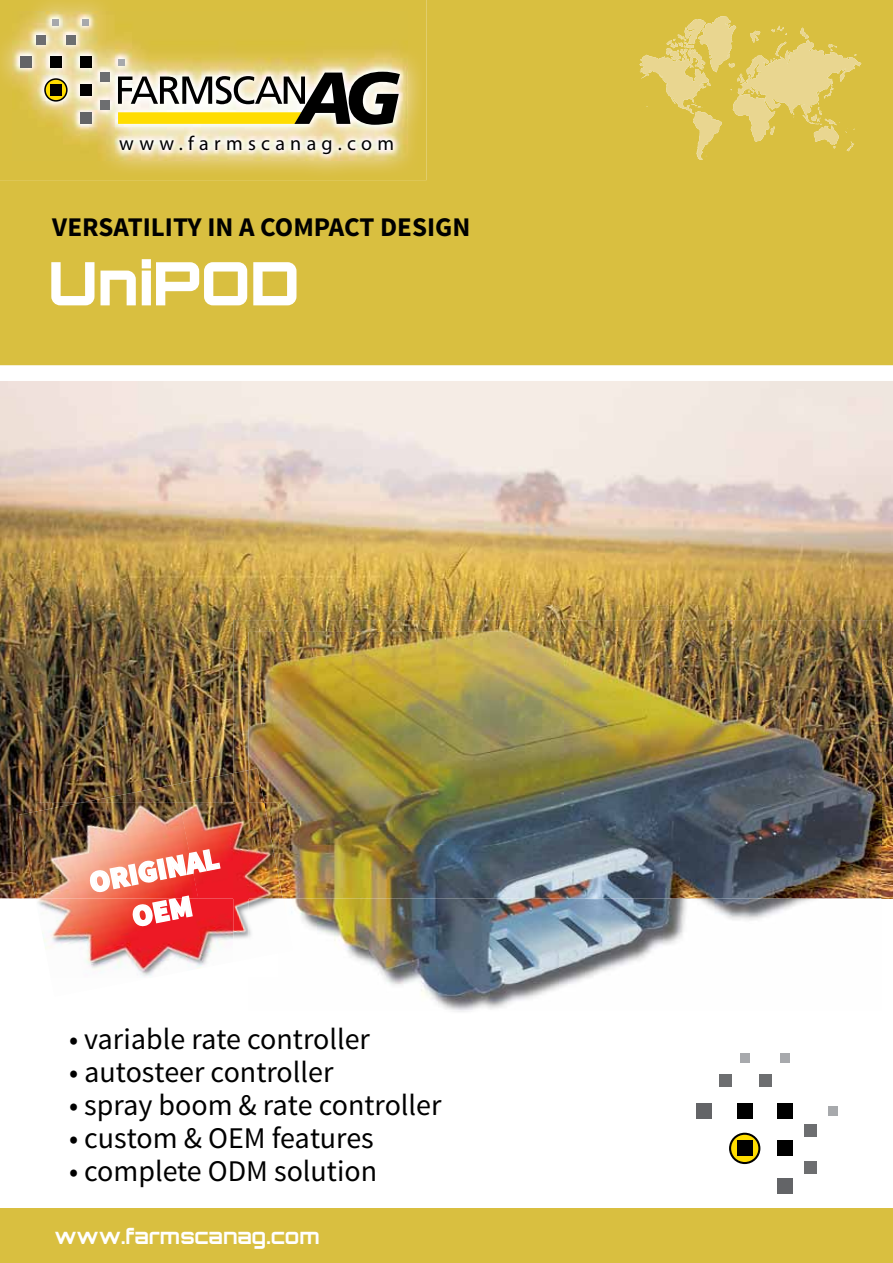
<style>
.page{position:relative;width:893px;height:1263px;background:#fff}
.page>*{position:absolute;margin:0;border:0;box-sizing:border-box;transform-origin:0 0}
.t1{font:900 60px "Orbitron";letter-spacing:-.005em;color:#fff}
.t2{font:30px "Source Sans Pro";color:#000}
.t3{font:900 30px/41.5px "Source Sans Pro";color:#fff;text-align:center}
.t4{font:700 27px "Source Sans Pro";color:#000}
.t5{font:700 21px "Orbitron";color:#fff}
.t6{font:19.95px "Myriad Pro";letter-spacing:.265em;color:#000}
</style>
<div class="page">
<div style="left:0;top:1209px;width:893px;height:54px;background:#d9bf40"></div>
<svg style="left:729px;top:1133px;width:31px;height:31px"></svg>
<div style="left:737px;top:1140px;width:15px;height:16px;background:#000"></div>
<div style="left:777px;top:1140px;width:16px;height:16px;background:#000"></div>
<div style="left:777px;top:1103px;width:16px;height:15px;background:#000"></div>
<div style="left:697px;top:1103px;width:15px;height:15px;background:#636467"></div>
<div style="left:737px;top:1103px;width:15px;height:15px;background:#000"></div>
<div style="left:759px;top:1074px;width:13px;height:13px;background:#6d6e70"></div>
<div style="left:719px;top:1074px;width:12px;height:13px;background:#6d6e70"></div>
<div style="left:780px;top:1053px;width:10px;height:10px;background:#a7a9ac"></div>
<div style="left:740px;top:1053px;width:9px;height:10px;background:#a7a9ac"></div>
<div style="left:777px;top:1178px;width:16px;height:16px;background:#636467"></div>
<div style="left:804px;top:1124px;width:13px;height:13px;background:#6d6e70"></div>
<div style="left:804px;top:1162px;width:13px;height:12px;background:#6d6e70"></div>
<div style="left:828px;top:1106px;width:10px;height:10px;background:#a7a9ac"></div>
<div style="left:0;top:0;width:893px;height:365px;background:#d9bf40"></div>
<svg style="left:639px;top:16px;width:222px;height:144px;background:#dec75c"></svg>
<img style="left:0;top:0;width:427px;height:180px">
<img style="left:13px;top:12px;width:394px;height:149px">
<svg style="left:44px;top:78px;width:24px;height:24px"></svg>
<div style="left:50px;top:84px;width:12px;height:12px;background:#000"></div>
<div style="left:80px;top:84px;width:12px;height:12px;background:#000"></div>
<div style="left:80px;top:56px;width:12px;height:12px;background:#000"></div>
<div style="left:20px;top:56px;width:12px;height:12px;background:#636467"></div>
<div style="left:50px;top:56px;width:12px;height:12px;background:#000"></div>
<div style="left:67px;top:35px;width:9px;height:9px;background:#6d6e70"></div>
<div style="left:37px;top:35px;width:9px;height:9px;background:#6d6e70"></div>
<div style="left:82px;top:19px;width:7px;height:7px;background:#a7a9ac"></div>
<div style="left:52px;top:19px;width:7px;height:7px;background:#a7a9ac"></div>
<div style="left:80px;top:112px;width:12px;height:12px;background:#636467"></div>
<div style="left:100px;top:72px;width:10px;height:9px;background:#6d6e70"></div>
<div style="left:100px;top:100px;width:10px;height:9px;background:#6d6e70"></div>
<div style="left:118px;top:59px;width:7px;height:7px;background:#a7a9ac"></div>
<svg style="left:118px;top:72px;width:282px;height:53px"></svg>
<img style="left:0;top:381px;width:893px;height:517px">
<img style="left:81px;top:773px;width:152px;height:30px">
<img style="left:19px;top:811px;width:18px;height:87px">
<img style="left:37px;top:898px;width:196px;height:79px">
<img style="left:37px;top:803px;width:142px;height:95px">
<img style="left:179px;top:803px;width:54px;height:95px">
<svg style="left:90px;top:848px;width:132px;height:79px;background:#f16a5f"></svg>
<img style="left:881px;top:632px;width:11px;height:266px">
<img style="left:233px;top:620px;width:648px;height:51px">
<img style="left:233px;top:671px;width:16px;height:99px">
<img style="left:233px;top:770px;width:16px;height:169px">
<img style="left:293px;top:898px;width:588px;height:112px">
<img style="left:249px;top:632px;width:632px;height:213px">
<img style="left:279px;top:845px;width:602px;height:53px">
<img style="left:249px;top:768px;width:15px;height:35px">
<img style="left:279px;top:898px;width:14px;height:15px">
<img style="left:279px;top:878px;width:4px;height:20px">
<img style="left:249px;top:803px;width:30px;height:135px">
<p class="t6" style="left:119px;top:131px;width:276px">www.farmscanag.com</p>
<p class="t4" style="left:52px;top:209px;width:420px">VERSATILITY IN A COMPACT DESIGN</p>
<h1 class="t1" style="left:48px;top:247px;width:253px">UniPOD</h1>
<p class="t3" style="left:86px;top:864px;width:133px;rotate:-11deg">ORIGINAL<br>OEM</p>
<p class="t2" style="left:69px;top:1020px;width:302px">• variable rate controller</p>
<p class="t2" style="left:69px;top:1053px;width:266px">• autosteer controller</p>
<p class="t2" style="left:69px;top:1086px;width:374px">• spray boom &amp; rate controller</p>
<p class="t2" style="left:69px;top:1119px;width:306px">• custom &amp; OEM features</p>
<p class="t2" style="left:69px;top:1152px;width:310px">• complete ODM solution</p>
<p class="t5" style="left:54px;top:1223px;width:267px">www.farmscanag.com</p>
</div>
